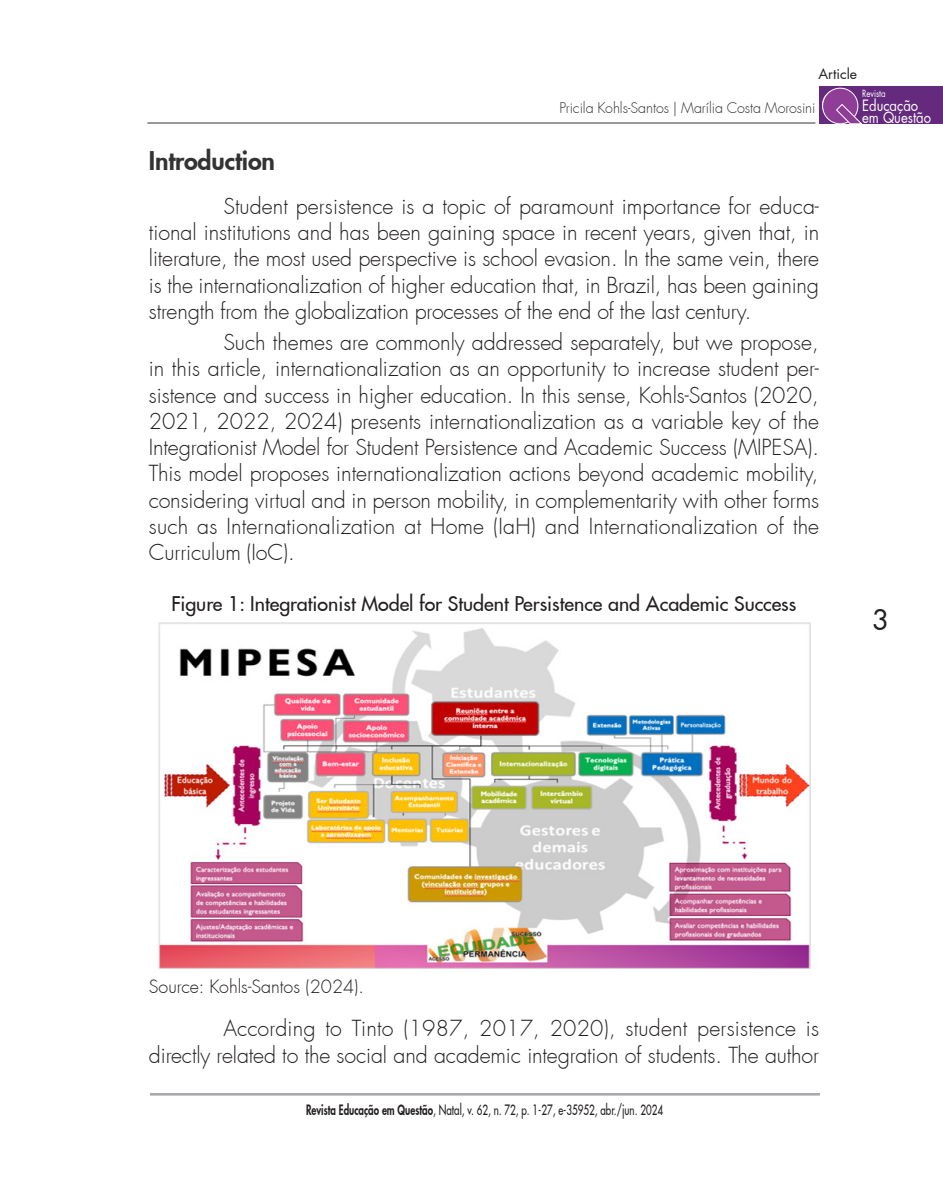
<style>
.page{position:relative;width:943px;height:1191px;background:#fff}
.page>*{position:absolute;margin:0;border:0;box-sizing:border-box;transform-origin:0 0}
.t1{font:28px "Futura LT Paneuropean";color:#231f20}
.Subtituloooo{font:800 25.2px "Futura LT Paneuropean";letter-spacing:-.005em;color:#333}
.Textoooo{font:300 21.7px/26.2px "Futura LT Paneuropean";letter-spacing:-.005em;color:#231f20;text-align:justify}
.Quadroooo{font:500 19.78px "Futura LT Paneuropean";color:#231f20}
.Legendaaaa{font:300 18.03px "Futura LT Paneuropean";color:#231f20}
.t2{font:15.22px/12.4px "Futura LT Paneuropean";color:#fff;scale:.86 1}
.t3{font:300 14.35px "Futura LT Paneuropean";letter-spacing:-.005em;color:#333}
.t4{font:500 14px "Futura LT Paneuropean";color:#231f20;scale:.7 1}
.t5{font:14px "Futura LT Paneuropean";color:#231f20}
.t6{font:9.8px "Futura LT Paneuropean";color:#fff;scale:.8 1}
.s1{font-weight:800}
</style>
<div class="page">
<hr style="left:150px;top:1093px;width:669px;height:2px;background:#a8a9ad">
<hr style="left:147px;top:123px;width:668px;height:1px;background:#333">
<div style="left:819px;top:87px;width:124px;height:37px;background:#652a7d"></div>
<div style="left:822px;top:89px;width:31px;height:31px;border:1px solid #fff;border-radius:50%"></div>
<div style="left:822px;top:88px;width:35px;height:36px;background:#8f3e97;border-radius:50%"></div>
<div style="left:822px;top:88px;width:36px;height:36px;border:1px solid #fff;border-radius:50%"></div>
<svg style="left:834px;top:103px;width:28px;height:21px"></svg>
<img style="left:158px;top:622px;width:652px;height:346px">
<p class="t5" style="left:818px;top:63px;width:40px">Article</p>
<p class="t3" style="left:559px;top:96px;width:257px">Pricila Kohls-Santos | Marília Costa Morosini</p>
<p class="Subtituloooo" style="left:149px;top:139px;width:128px">Introduction</p>
<p class="Textoooo" style="left:149px;top:191px;width:672px;text-indent:74px">Student persistence is a topic of paramount importance for educa&shy;tional institutions and has been gaining space in recent years, given that, in literature, the most used perspective is school evasion. In the same vein, there is the internationalization of higher education that, in Brazil, has been gaining strength from the globalization processes of the end of the last century.</p>
<p class="Textoooo" style="left:149px;top:327px;width:672px;text-indent:74px">Such themes are commonly addressed separately, but we propose, in this article, internationalization as an opportunity to increase student per&shy;sistence and success in higher education. In this sense, Kohls-Santos (2020, 2021, 2022, 2024) presents internationalization as a variable key of the Integrationist Model for Student Persistence and Academic Success (MIPESA).<br>This model proposes internationalization actions beyond academic mobility, considering virtual and in person mobility, in complementarity with other forms such as Internationalization at Home (IaH) and Internationalization of the Curriculum (IoC).</p>
<p class="Quadroooo" style="left:171px;top:586px;width:626px">Figure 1: Integrationist Model for Student Persistence and Academic Success</p>
<p class="t6" style="left:862px;top:85px;width:31px">Revista</p>
<p class="t2" style="left:862px;top:98px;width:82px">Educação em Questão</p>
<p class="t1" style="left:872px;top:596px;width:19px">3</p>
<p class="Legendaaaa" style="left:149px;top:971px;width:217px">Source: Kohls-Santos (2024).</p>
<p class="Textoooo" style="left:149px;top:1014px;width:671px;text-align:right">According to Tinto (1987, 2017, 2020), student persistence is<br>directly related to the social and academic integration of students. The author</p>
<p class="t4" style="left:306px;top:1098px;width:511px"><span class="s1">Revista Educação em Questão</span>, Natal, v. 62, n. 72, p. 1-27, e-35952, abr./jun. 2024</p>
</div>
